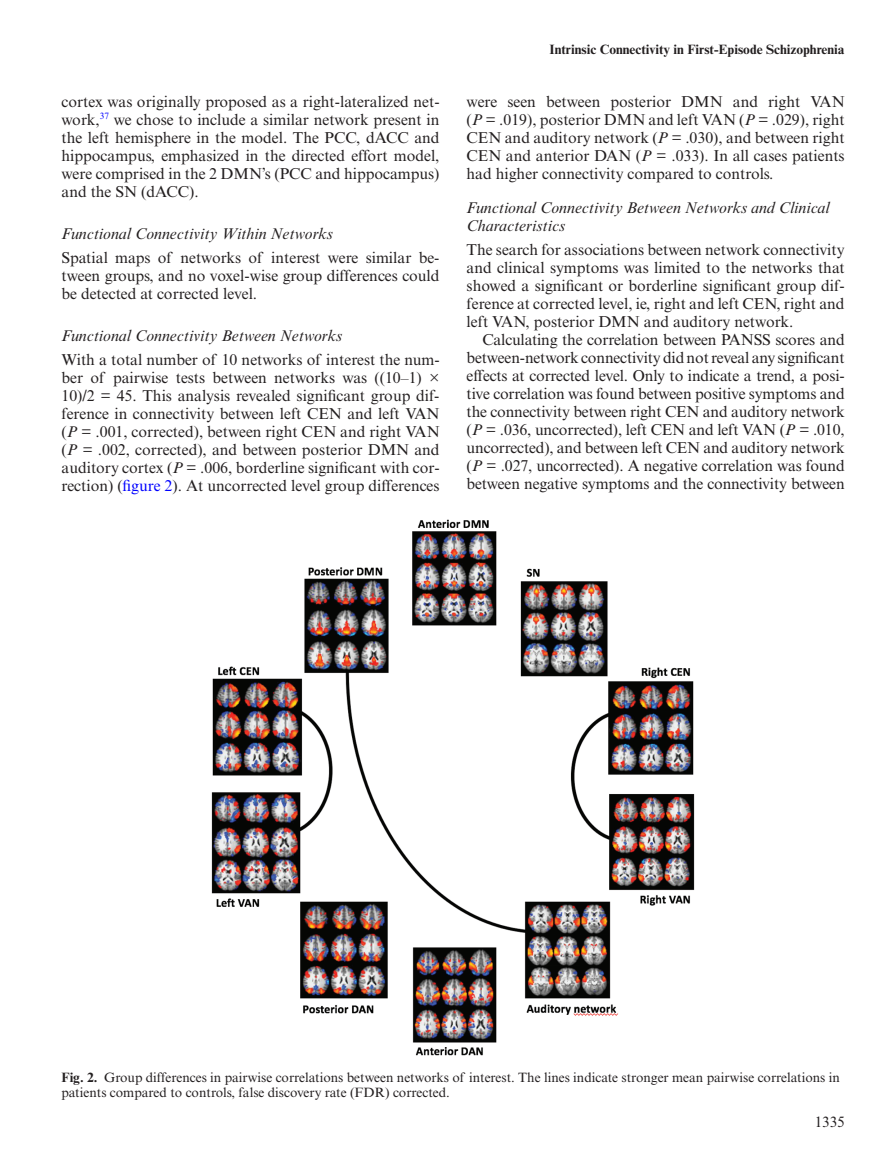
<style>
.page{position:relative;width:891px;height:1175px;background:#fff}
.page>*{position:absolute;margin:0;border:0;box-sizing:border-box;transform-origin:0 0}
.t1{font:15.75px/18px "Times New Roman MT Std";color:#231f20;text-align:justify}
.t2{font:italic 15.75px/18px "Times New Roman MT Std";color:#231f20}
.t3{font:15px "Times New Roman MT Std";color:#231f20}
.t4{font:13.5px/15px "Times New Roman MT Std";color:#231f20}
.t5{font:700 13.5px "Times New Roman MT Std";color:#231f20}
.s1{font-style:italic}
.s2{color:#00f}
.s3{font-weight:700}
</style>
<div class="page">
<img style="left:211px;top:519px;width:484px;height:536px">
<p class="t1" style="left:61px;top:92px;width:380px">cortex was originally proposed as a right-lateralized net&shy;work,<sup>37</sup> we chose to include a similar network present in the left hemisphere in the model. The PCC, dACC and hippocampus, emphasized in the directed effort model, were comprised in the 2 DMN’s (PCC and hippocampus) and the SN (dACC).</p>
<p class="t2" style="left:61px;top:224px;width:273px">Functional Connectivity Within Networks</p>
<p class="t1" style="left:61px;top:248px;width:380px">Spatial maps of networks of interest were similar be&shy;tween groups, and no voxel-wise group differences could be detected at corrected level.</p>
<p class="t2" style="left:61px;top:326px;width:282px">Functional Connectivity Between Networks</p>
<p class="t1" style="left:61px;top:350px;width:380px">With a total number of 10 networks of interest the num&shy;ber of pairwise tests between networks was ((10–1) × 10)/2 = 45. This analysis revealed significant group dif&shy;ference in connectivity between left CEN and left VAN (<span class="s1">P</span> = .001, corrected), between right CEN and right VAN (<span class="s1">P</span> = .002, corrected), and between posterior DMN and auditory cortex (<span class="s1">P</span> = .006, borderline significant with cor&shy;rection) (<span class="s2">figure 2</span>). At uncorrected level group differences</p>
<p class="t5" style="left:549px;top:41px;width:297px">Intrinsic Connectivity in First-Episode Schizophrenia</p>
<p class="t1" style="left:466px;top:92px;width:380px">were seen between posterior DMN and right VAN (<span class="s1">P</span> = .019), posterior DMN and left VAN (<span class="s1">P</span> = .029), right CEN and auditory network (<span class="s1">P</span> = .030), and between right CEN and anterior DAN (<span class="s1">P</span> = .033). In all cases patients had higher connectivity compared to controls.</p>
<p class="t2" style="left:466px;top:199px;width:365px">Functional Connectivity Between Networks and Clinical<br>Characteristics</p>
<p class="t1" style="left:466px;top:241px;width:380px">The search for associations between network connectivity and clinical symptoms was limited to the networks that showed a significant or borderline significant group dif&shy;ference at corrected level, ie, right and left CEN, right and left VAN, posterior DMN and auditory network.</p>
<p class="t1" style="left:466px;top:331px;width:380px;text-indent:16px">Calculating the correlation between PANSS scores and between-network connectivity did not reveal any significant effects at corrected level. Only to indicate a trend, a posi&shy;tive correlation was found between positive symptoms and the connectivity between right CEN and auditory network (<span class="s1">P</span> = .036, uncorrected), left CEN and left VAN (<span class="s1">P</span> = .010, uncorrected), and between left CEN and auditory network (<span class="s1">P</span> = .027, uncorrected). A negative correlation was found between negative symptoms and the connectivity between</p>
<p class="t4" style="left:62px;top:1069px;width:780px"><span class="s3">Fig. 2.</span> Group differences in pairwise correlations between networks of interest. The lines indicate stronger mean pairwise correlations in patients compared to controls, false discovery rate (FDR) corrected.</p>
<p class="t3" style="left:815px;top:1113px;width:31px">1335</p>
</div>
